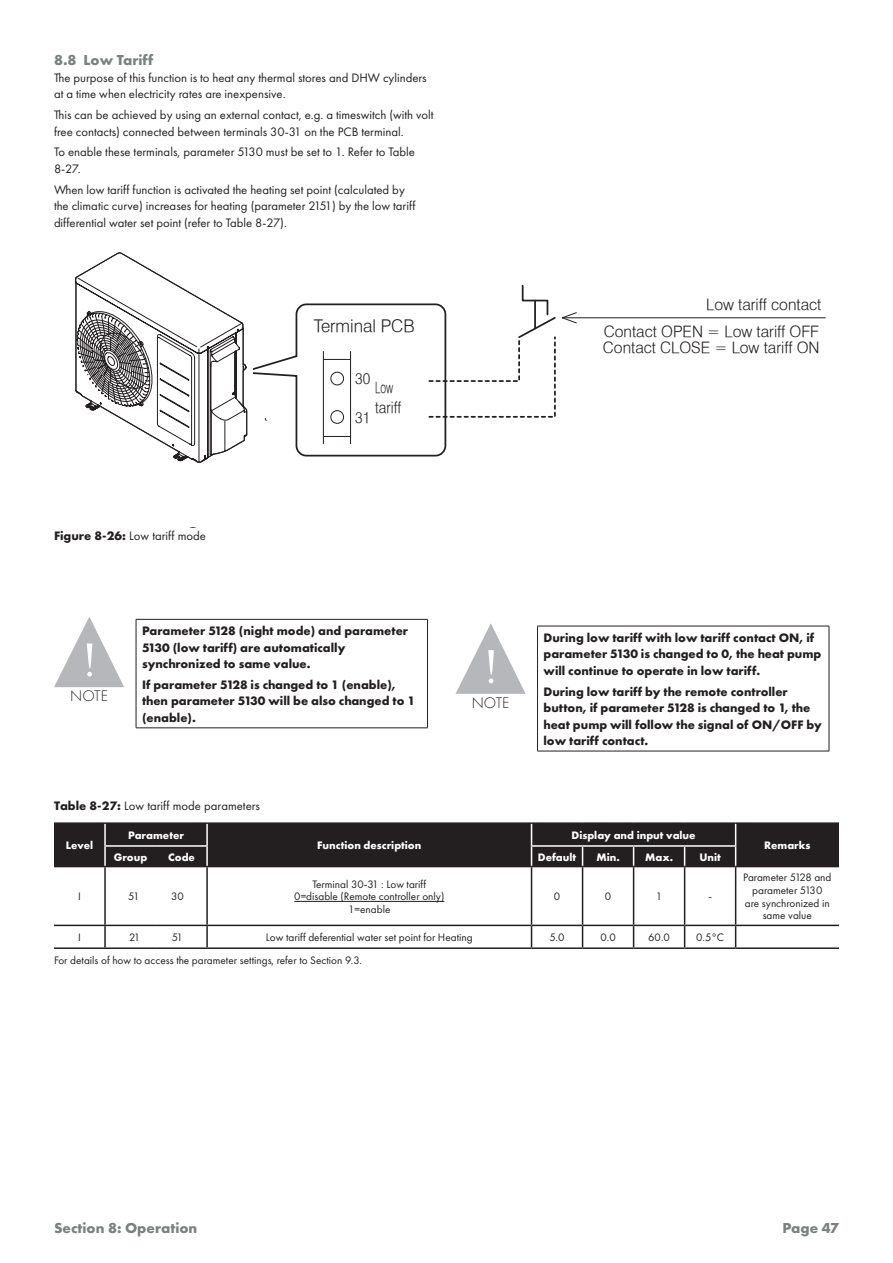
<style>
.page{position:relative;width:893px;height:1263px;background:#fff}
.page>*{position:absolute;margin:0;border:0;box-sizing:border-box;transform-origin:0 0}
.t1{font:300 17.55px "Halvett";color:#231f20}
.t2{font:300 15.9px "Futura PT";color:#231f20}
.t3{font:300 15.75px/27px "Halvett";color:#231f20;text-align:right}
.t4{font:300 15.75px/20.2px "Halvett";color:#231f20;scale:.65 1}
.t5{font:300 15.75px "Halvett";color:#231f20;scale:.9 1}
.Purple_heading{font:700 15px "Futura PT";color:#7b8080}
.t6{font:12.75px/16.5px "Futura PT";color:#231f20}
.t7{font:700 12.75px/16.5px "Futura PT";color:#231f20}
.t8{font:11.25px/12.8px "Futura PT";color:#231f20;text-align:center}
.t9{font:700 11.25px "Futura PT";color:#fff}
.s1{font-weight:700}
</style>
<div class="page">
<hr style="left:562px;top:317px;width:263px;height:1px;background:#231f20">
<hr style="left:54px;top:822px;width:51px;height:2px;background:#231f20">
<hr style="left:105px;top:822px;width:51px;height:2px;background:#231f20">
<hr style="left:156px;top:822px;width:51px;height:2px;background:#231f20">
<hr style="left:207px;top:822px;width:324px;height:2px;background:#231f20">
<hr style="left:531px;top:822px;width:52px;height:2px;background:#231f20">
<hr style="left:583px;top:822px;width:51px;height:2px;background:#231f20">
<hr style="left:634px;top:822px;width:51px;height:2px;background:#231f20">
<hr style="left:685px;top:822px;width:51px;height:2px;background:#231f20">
<hr style="left:736px;top:822px;width:103px;height:2px;background:#231f20">
<hr style="left:54px;top:866px;width:51px;height:1px;background:#231f20">
<hr style="left:105px;top:866px;width:51px;height:1px;background:#231f20">
<hr style="left:104px;top:867px;width:2px;height:58px;background:#231f20">
<hr style="left:156px;top:866px;width:51px;height:1px;background:#231f20">
<hr style="left:207px;top:866px;width:324px;height:1px;background:#231f20">
<hr style="left:206px;top:867px;width:2px;height:58px;background:#231f20">
<hr style="left:531px;top:866px;width:52px;height:1px;background:#231f20">
<hr style="left:531px;top:867px;width:1px;height:58px;background:#231f20">
<hr style="left:583px;top:866px;width:51px;height:1px;background:#231f20">
<hr style="left:582px;top:867px;width:1px;height:58px;background:#231f20">
<hr style="left:634px;top:866px;width:51px;height:1px;background:#231f20">
<hr style="left:633px;top:867px;width:1px;height:58px;background:#231f20">
<hr style="left:685px;top:866px;width:51px;height:1px;background:#231f20">
<hr style="left:684px;top:867px;width:1px;height:58px;background:#231f20">
<hr style="left:736px;top:866px;width:103px;height:1px;background:#231f20">
<hr style="left:735px;top:867px;width:1px;height:58px;background:#231f20">
<hr style="left:54px;top:925px;width:51px;height:1px;background:#231f20">
<hr style="left:105px;top:925px;width:51px;height:1px;background:#231f20">
<hr style="left:104px;top:926px;width:2px;height:21px;background:#231f20">
<hr style="left:156px;top:925px;width:51px;height:1px;background:#231f20">
<hr style="left:207px;top:925px;width:324px;height:1px;background:#231f20">
<hr style="left:206px;top:926px;width:2px;height:21px;background:#231f20">
<hr style="left:531px;top:925px;width:52px;height:1px;background:#231f20">
<svg style="left:531px;top:926px;width:1px;height:21px"></svg>
<hr style="left:583px;top:925px;width:51px;height:1px;background:#231f20">
<svg style="left:582px;top:926px;width:1px;height:21px"></svg>
<hr style="left:634px;top:925px;width:51px;height:1px;background:#231f20">
<svg style="left:633px;top:926px;width:1px;height:21px"></svg>
<hr style="left:685px;top:925px;width:51px;height:1px;background:#231f20">
<svg style="left:684px;top:926px;width:1px;height:21px"></svg>
<hr style="left:736px;top:925px;width:103px;height:1px;background:#231f20">
<svg style="left:735px;top:926px;width:1px;height:21px"></svg>
<hr style="left:54px;top:947px;width:51px;height:2px;background:#231f20">
<hr style="left:105px;top:947px;width:51px;height:2px;background:#231f20">
<hr style="left:156px;top:947px;width:51px;height:2px;background:#231f20">
<hr style="left:207px;top:947px;width:324px;height:2px;background:#231f20">
<hr style="left:531px;top:947px;width:52px;height:2px;background:#231f20">
<hr style="left:583px;top:947px;width:51px;height:2px;background:#231f20">
<hr style="left:634px;top:947px;width:51px;height:2px;background:#231f20">
<hr style="left:685px;top:947px;width:51px;height:2px;background:#231f20">
<hr style="left:736px;top:947px;width:103px;height:2px;background:#231f20">
<div style="left:54px;top:823px;width:785px;height:43px;background:#231f20"></div>
<hr style="left:294px;top:901px;width:150px;height:1px;background:#231f20">
<hr style="left:136px;top:619px;width:292px;height:1px;background:#231f20">
<hr style="left:136px;top:619px;width:1px;height:109px;background:#231f20">
<hr style="left:427px;top:619px;width:1px;height:109px;background:#231f20">
<hr style="left:136px;top:727px;width:292px;height:1px;background:#231f20">
<hr style="left:537px;top:626px;width:292px;height:1px;background:#231f20">
<hr style="left:537px;top:626px;width:1px;height:125px;background:#231f20">
<hr style="left:829px;top:626px;width:1px;height:125px;background:#231f20">
<hr style="left:537px;top:751px;width:292px;height:1px;background:#231f20">
<svg style="left:54px;top:617px;width:70px;height:70px"></svg>
<svg style="left:455px;top:623px;width:71px;height:71px"></svg>
<svg style="left:75px;top:252px;width:502px;height:211px"></svg>
<p class="Purple_heading" style="left:54px;top:51px;width:101px">8.8 Low Tariff</p>
<p class="t6" style="left:54px;top:69px;width:374px">The purpose of this function is to heat any thermal stores and DHW cylinders at a time when electricity rates are inexpensive.</p>
<p class="t6" style="left:54px;top:107px;width:381px">This can be achieved by using an external contact, e.g. a timeswitch (with volt free contacts) connected between terminals 30-31 on the PCB terminal.</p>
<p class="t6" style="left:54px;top:144px;width:362px">To enable these terminals, parameter 5130 must be set to 1. Refer to Table<br>8-27.</p>
<p class="t6" style="left:54px;top:181px;width:363px">When low tariff function is activated the heating set point (calculated by the climatic curve) increases for heating (parameter 2151) by the low tariff differential water set point (refer to Table 8-27).</p>
<p class="t1" style="left:314px;top:315px;width:102px">Terminal PCB</p>
<p class="t5" style="left:355px;top:368px;width:18px">30</p>
<p class="t5" style="left:355px;top:408px;width:18px">31</p>
<p class="t4" style="left:375px;top:377px;width:41px">Low tariff</p>
<p class="t3" style="left:604px;top:290px;width:219px">Low tariff contact<br>Contact OPEN = Low tariff OFF</p>
<p class="t3" style="left:603px;top:333px;width:218px">Contact CLOSE = Low tariff ON</p>
<p class="t6" style="left:54px;top:528px;width:153px"><span class="s1">Figure 8-26:</span> Low tariff mode</p>
<p class="t2" style="left:70px;top:687px;width:39px">NOTE</p>
<p class="t7" style="left:142px;top:622px;width:268px">Parameter 5128 (night mode) and parameter<br>5130 (low tariff) are automatically synchronized to same value.</p>
<p class="t7" style="left:142px;top:676px;width:275px">If parameter 5128 is changed to 1 (enable), then parameter 5130 will be also changed to 1 (enable).</p>
<p class="t2" style="left:472px;top:693px;width:39px">NOTE</p>
<p class="t7" style="left:543px;top:629px;width:279px">During low tariff with low tariff contact ON, if parameter 5130 is changed to 0, the heat pump will continue to operate in low tariff.</p>
<p class="t7" style="left:543px;top:683px;width:280px">During low tariff by the remote controller button, if parameter 5128 is changed to 1, the heat pump will follow the signal of ON/OFF by low tariff contact.</p>
<p class="t6" style="left:54px;top:797px;width:208px"><span class="s1">Table 8-27:</span> Low tariff mode parameters</p>
<p class="t9" style="left:66px;top:838px;width:29px">Level</p>
<p class="t9" style="left:571px;top:828px;width:126px">Display and input value</p>
<p class="t9" style="left:128px;top:828px;width:57px">Parameter</p>
<p class="t9" style="left:317px;top:838px;width:106px">Function description</p>
<p class="t9" style="left:114px;top:849px;width:35px">Group</p>
<p class="t9" style="left:168px;top:849px;width:28px">Code</p>
<p class="t9" style="left:538px;top:849px;width:40px">Default</p>
<p class="t9" style="left:596px;top:849px;width:25px">Min.</p>
<p class="t9" style="left:645px;top:849px;width:29px">Max.</p>
<p class="t9" style="left:699px;top:849px;width:23px">Unit</p>
<p class="t8" style="left:78px;top:890px;width:4px">I</p>
<p class="t8" style="left:128px;top:890px;width:13px">51</p>
<p class="t8" style="left:171px;top:890px;width:14px">30</p>
<p class="t8" style="left:312px;top:877px;width:115px">Terminal 30-31 : Low tariff</p>
<p class="t8" style="left:294px;top:890px;width:152px">0=disable (Remote controller only)</p>
<p class="t8" style="left:348px;top:903px;width:44px">1=enable</p>
<p class="t8" style="left:554px;top:890px;width:8px">0</p>
<p class="t8" style="left:605px;top:890px;width:8px">0</p>
<p class="t8" style="left:656px;top:890px;width:8px">1</p>
<p class="t8" style="left:708px;top:890px;width:5px">-</p>
<p class="t8" style="left:78px;top:931px;width:4px">I</p>
<p class="t8" style="left:129px;top:931px;width:13px">21</p>
<p class="t8" style="left:172px;top:931px;width:13px">51</p>
<p class="t8" style="left:266px;top:931px;width:208px">Low tariff deferential water set point for Heating</p>
<p class="t8" style="left:549px;top:931px;width:17px">5.0</p>
<p class="t8" style="left:600px;top:931px;width:17px">0.0</p>
<p class="t8" style="left:648px;top:931px;width:23px">60.0</p>
<p class="t8" style="left:696px;top:931px;width:30px">0.5°C</p>
<p class="t8" style="left:54px;top:954px;width:310px">For details of how to access the parameter settings, refer to Section 9.3.</p>
<p class="t9" style="left:764px;top:838px;width:48px">Remarks</p>
<p class="t8" style="left:743px;top:871px;width:90px">Parameter 5128 and parameter 5130<br>are synchronized in same value</p>
<p class="Purple_heading" style="left:54px;top:1218px;width:145px">Section 8: Operation</p>
<p class="Purple_heading" style="left:782px;top:1218px;width:58px">Page 47</p>
</div>
